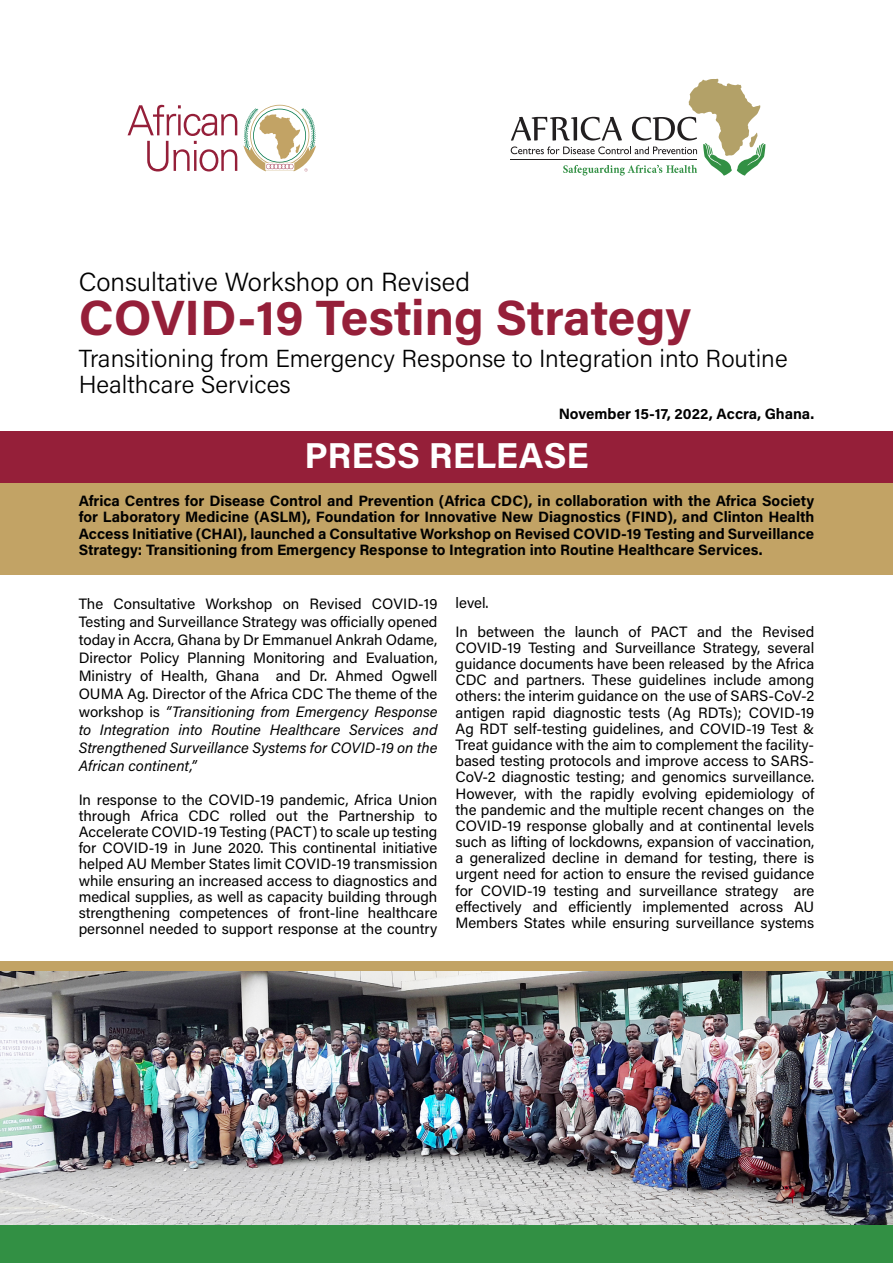
<style>
.page{position:relative;width:893px;height:1263px;background:#fff}
.page>*{position:absolute;margin:0;border:0;box-sizing:border-box;transform-origin:0 0}
.t1{font:700 49.65px "Acumin Pro";color:#951f39}
.t2{font:700 36px "Acumin Pro";letter-spacing:.005em;color:#fff}
.t3{font:300 26.25px "Acumin Pro";color:#000}
.t4{font:300 24.6px/26.5px "Acumin Pro";color:#000}
.t5{font:15px/16.2px "Acumin Pro";color:#000;text-align:justify}
.t6{font:700 15px/16.2px "Acumin Pro";color:#000;text-align:justify}
.s1{font-style:italic}
</style>
<div class="page">
<div style="left:0;top:1225px;width:893px;height:38px;background:#329044"></div>
<div style="left:0;top:439px;width:893px;height:136px;background:#c2a365"></div>
<div style="left:0;top:961px;width:893px;height:59px;background:#c2a365"></div>
<svg style="left:128px;top:105px;width:109px;height:66px"></svg>
<svg style="left:243px;top:105px;width:73px;height:67px"></svg>
<svg style="left:511px;top:78px;width:254px;height:98px"></svg>
<img style="left:0;top:972px;width:893px;height:253px">
<div style="left:0;top:431px;width:893px;height:52px;background:#951f39"></div>
<h3 class="t3" style="left:79px;top:264px;width:393px">Consultative Workshop on Revised</h3>
<h1 class="t1" style="left:79px;top:282px;width:614px">COVID-19 Testing Strategy</h1>
<h3 class="t4" style="left:79px;top:344px;width:710px">Transitioning from Emergency Response to Integration into Routine<br>Healthcare Services</h3>
<p class="t6" style="left:559px;top:405px;width:257px">November 15-17, 2022, Accra, Ghana.</p>
<h2 class="t2" style="left:304px;top:430px;width:286px">PRESS RELEASE</h2>
<p class="t6" style="left:79px;top:492px;width:737px">Africa Centres for Disease Control and Prevention (Africa CDC), in collaboration with the Africa Society for Laboratory Medicine (ASLM), Foundation for Innovative New Diagnostics (FIND), and Clinton Health Access Initiative (CHAI), launched a Consultative Workshop on Revised COVID-19 Testing and Surveillance Strategy: Transitioning from Emergency Response to Integration into Routine Healthcare Services.</p>
<p class="t5" style="left:79px;top:594px;width:360px;line-height:18px">The Consultative Workshop on Revised COVID-19<br>Testing and Surveillance Strategy was officially opened today in Accra, Ghana by Dr Emmanuel Ankrah Odame, Director Policy Planning Monitoring and Evaluation, Ministry of Health, Ghana and Dr. Ahmed Ogwell OUMA Ag. Director of the Africa CDC The theme of the workshop is <span class="s1">“Transitioning from Emergency Response to Integration into Routine Healthcare Services and Strengthened Surveillance Systems for COVID-19 on the African continent,”</span></p>
<p class="t5" style="left:79px;top:791px;width:360px">In response to the COVID-19 pandemic, Africa Union through Africa CDC rolled out the Partnership to Accelerate COVID-19 Testing (PACT) to scale up testing for COVID-19 in June 2020. This continental initiative helped AU Member States limit COVID-19 transmission while ensuring an increased access to diagnostics and medical supplies, as well as capacity building through strengthening competences of front-line healthcare personnel needed to support response at the country</p>
<p class="t5" style="left:455px;top:588px;width:360px;line-height:28.2px">level.<br>In between the launch of PACT and the Revised</p>
<p class="t5" style="left:455px;top:639px;width:360px">COVID-19 Testing and Surveillance Strategy, several guidance documents have been released by the Africa CDC and partners. These guidelines include among others: the interim guidance on the use of SARS-CoV-2 antigen rapid diagnostic tests (Ag RDTs); COVID-19<br>Ag RDT self-testing guidelines, and COVID-19 Test &amp; Treat guidance with the aim to complement the facility&shy;based testing protocols and improve access to SARS-CoV-2 diagnostic testing; and genomics surveillance.<br>However, with the rapidly evolving epidemiology of the pandemic and the multiple recent changes on the COVID-19 response globally and at continental levels such as lifting of lockdowns, expansion of vaccination, a generalized decline in demand for testing, there is urgent need for action to ensure the revised guidance for COVID-19 testing and surveillance strategy are effectively and efficiently implemented across AU Members States while ensuring surveillance systems</p>
</div>
